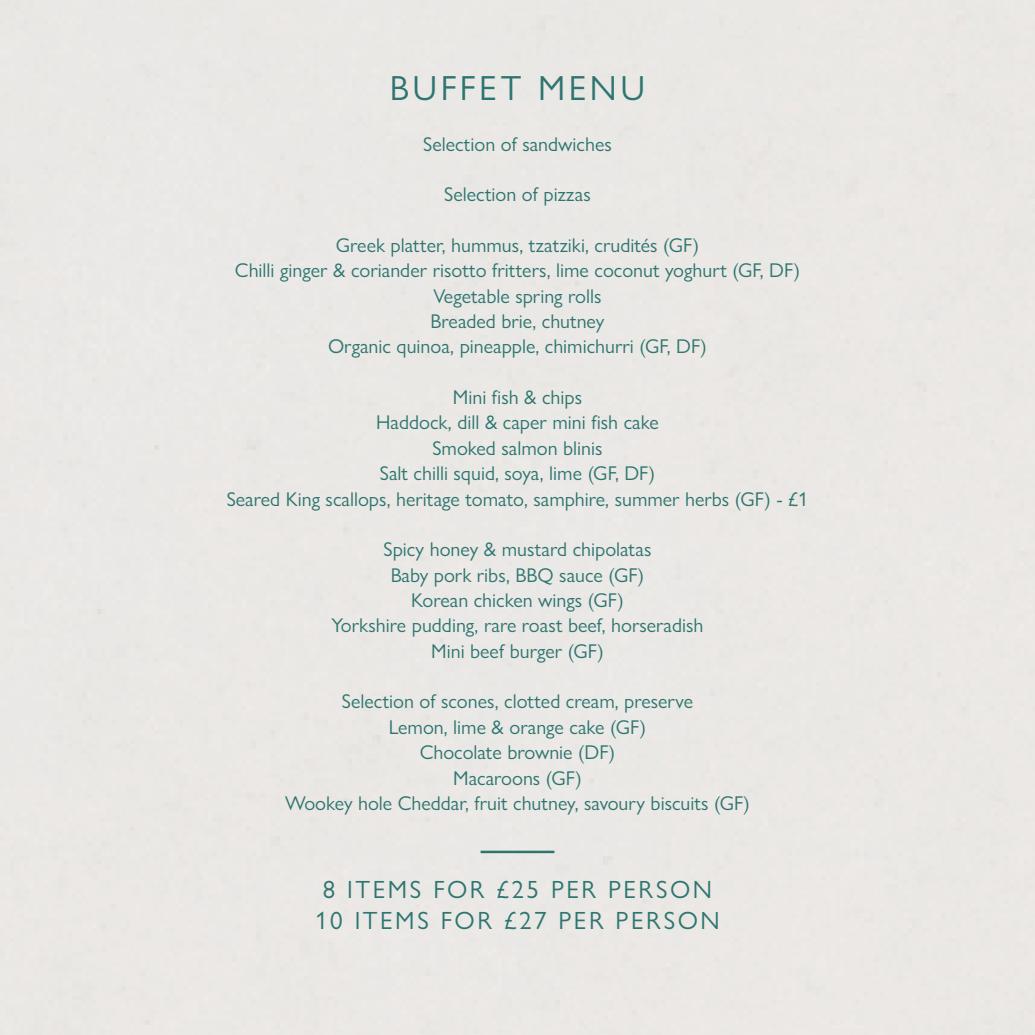
<style>
.page{position:relative;width:1035px;height:1035px;background:#fff}
.page>*{position:absolute;margin:0;border:0;box-sizing:border-box;transform-origin:0 0}
.t1{font:35px "Gill Sans Nova";letter-spacing:.1em;color:#2e756f}
.t2{font:25px "Gill Sans Nova";letter-spacing:.1em;color:#2e756f}
.t3{font:20px "Gill Sans Nova";color:#2e756f}
</style>
<div class="page">
<hr style="left:480px;top:850px;width:74px;height:3px;background:#2e756f">
<p class="t1" style="left:390px;top:66px;width:257px">BUFFET MENU</p>
<p class="t3" style="left:423px;top:131px;width:190px">Selection of sandwiches</p>
<p class="t3" style="left:444px;top:182px;width:148px">Selection of pizzas</p>
<p class="t3" style="left:336px;top:233px;width:365px">Greek platter, hummus, tzatziki, crudités (GF)</p>
<p class="t3" style="left:235px;top:258px;width:566px">Chilli ginger &amp; coriander risotto fritters, lime coconut yoghurt (GF, DF)</p>
<p class="t3" style="left:433px;top:284px;width:169px">Vegetable spring rolls</p>
<p class="t3" style="left:430px;top:309px;width:175px">Breaded brie, chutney</p>
<p class="t3" style="left:328px;top:334px;width:380px">Organic quinoa, pineapple, chimichurri (GF, DF)</p>
<p class="t3" style="left:453px;top:385px;width:131px">Mini fish &amp; chips</p>
<p class="t3" style="left:376px;top:410px;width:284px">Haddock, dill &amp; caper mini fish cake</p>
<p class="t3" style="left:432px;top:436px;width:172px">Smoked salmon blinis</p>
<p class="t3" style="left:380px;top:461px;width:277px">Salt chilli squid, soya, lime (GF, DF)</p>
<p class="t3" style="left:227px;top:486px;width:583px">Seared King scallops, heritage tomato, samphire, summer herbs (GF) - £1</p>
<p class="t3" style="left:383px;top:537px;width:269px">Spicy honey &amp; mustard chipolatas</p>
<p class="t3" style="left:391px;top:562px;width:255px">Baby pork ribs, BBQ sauce (GF)</p>
<p class="t3" style="left:411px;top:588px;width:214px">Korean chicken wings (GF)</p>
<p class="t3" style="left:332px;top:613px;width:373px">Yorkshire pudding, rare roast beef, horseradish</p>
<p class="t3" style="left:431px;top:639px;width:174px">Mini beef burger (GF)</p>
<p class="t3" style="left:342px;top:689px;width:353px">Selection of scones, clotted cream, preserve</p>
<p class="t3" style="left:389px;top:715px;width:259px">Lemon, lime &amp; orange cake (GF)</p>
<p class="t3" style="left:420px;top:740px;width:197px">Chocolate brownie (DF)</p>
<p class="t3" style="left:453px;top:765px;width:130px">Macaroons (GF)</p>
<p class="t3" style="left:285px;top:791px;width:466px">Wookey hole Cheddar, fruit chutney, savoury biscuits (GF)</p>
<p class="t2" style="left:323px;top:874px;width:391px">8 ITEMS FOR £25 PER PERSON</p>
<p class="t2" style="left:315px;top:905px;width:406px">10 ITEMS FOR £27 PER PERSON</p>
</div>
